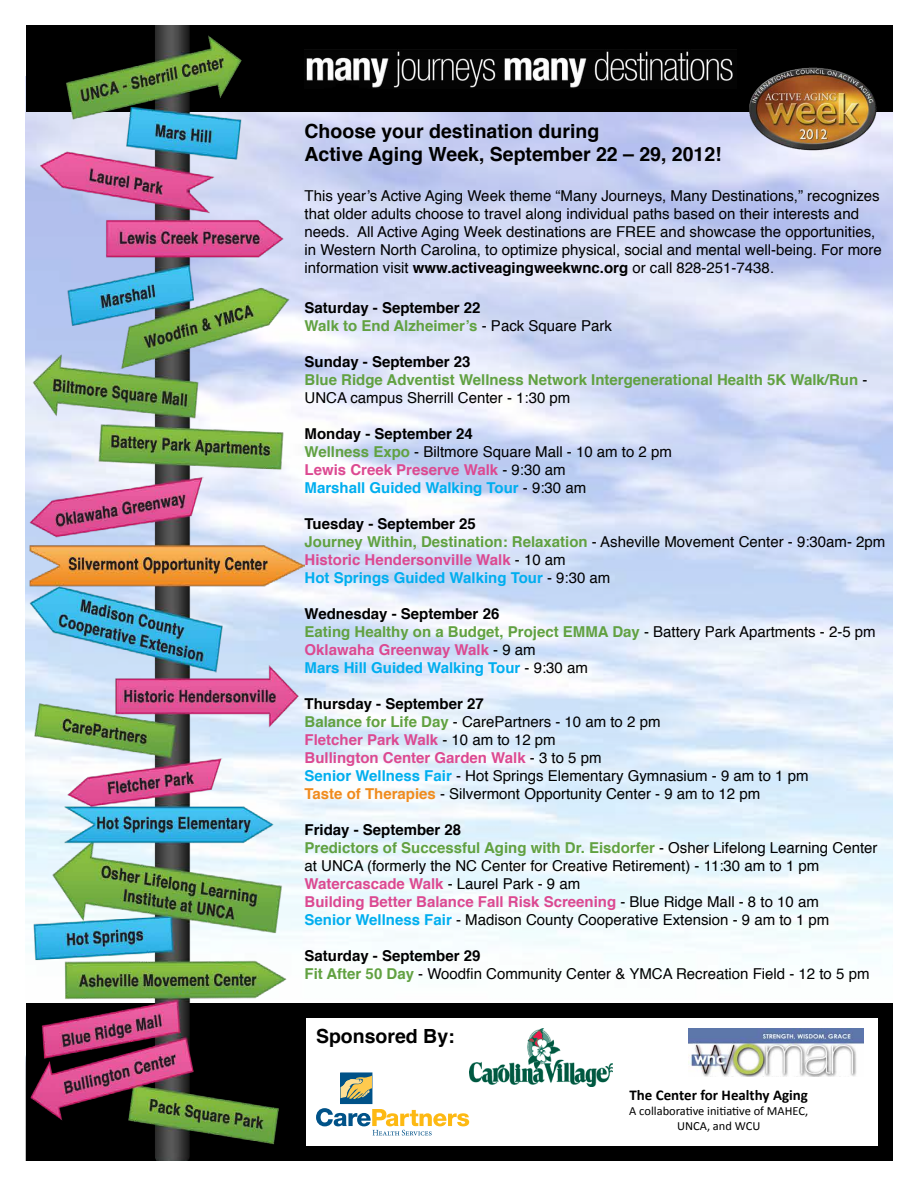
<style>
.page{position:relative;width:918px;height:1188px;background:#fff}
.page>*{position:absolute;margin:0;border:0;box-sizing:border-box;transform-origin:0 0}
.t1{font:700 19.5px/23.4px "Helvetica";color:#000}
.t2{font:15px/18px "Helvetica";color:#000}
.t3{font:700 15px/18px "Helvetica";color:#61a141}
.t4{font:700 15px/18px "Helvetica";color:#000}
.t5{font:700 15px "Calibri";color:#000}
.t6{font:12.45px/15px "Calibri";color:#000;text-align:center}
.s1{font-weight:700}
.s2{color:#61a141}
.s3{font-weight:400}
.s4{color:#000}
.s5{font-weight:400;color:#000}
.s6{font-weight:700;color:#61a141}
.s7{font-weight:700;color:#dc4991}
.s8{font-weight:700;color:#00aeef}
.s9{font-weight:700;color:#f08b1d}
</style>
<div class="page">
<img style="left:305px;top:112px;width:587px;height:892px">
<div style="left:27px;top:26px;width:866px;height:86px;background:#000"></div>
<img style="left:305px;top:49px;width:432px;height:39px">
<img style="left:744px;top:67px;width:139px;height:87px">
<div style="left:26px;top:1004px;width:866px;height:157px;background:#000"></div>
<img style="left:26px;top:26px;width:279px;height:1135px">
<div style="left:306px;top:1019px;width:571px;height:127px;background:#fff"></div>
<img style="left:689px;top:1029px;width:175px;height:47px">
<img style="left:469px;top:1029px;width:144px;height:57px">
<div style="left:341px;top:1073px;width:31px;height:31px;background:#005288"></div>
<div style="left:340px;top:1073px;width:32px;height:31px;border:1px solid #005288"></div>
<svg style="left:341px;top:1076px;width:31px;height:23px"></svg>
<svg style="left:316px;top:1108px;width:153px;height:28px"></svg>
<h1 class="t1" style="left:305px;top:120px;width:419px">Choose your destination during<br>Active Aging Week, September 22 – 29, 2012!</h1>
<p class="t2" style="left:305px;top:187px;width:579px">This year’s Active Aging Week theme “Many Journeys, Many Destinations,” recognizes that older adults choose to travel along individual paths based on their interests and needs. All Active Aging Week destinations are FREE and showcase the opportunities, in Western North Carolina, to optimize physical, social and mental well-being. For more information visit <span class="s1">www.activeagingweekwnc.org</span> or call 828-251-7438.</p>
<p class="t4" style="left:305px;top:298px;width:309px">Saturday - September 22<br><span class="s2">Walk to End Alzheimer’s</span> <span class="s3">- Pack Square Park</span></p>
<p class="t3" style="left:305px;top:352px;width:564px"><span class="s4">Sunday - September 23<br></span>Blue Ridge Adventist Wellness Network Intergenerational Health 5K Walk/Run <span class="s5">-<br>UNCA campus Sherrill Center - 1:30 pm</span></p>
<p class="t2" style="left:305px;top:425px;width:369px"><span class="s1">Monday - September 24<br></span><span class="s6">Wellness Expo</span> - Biltmore Square Mall - 10 am to 2 pm <span class="s7">Lewis Creek Preserve Walk</span> - 9:30 am<br><span class="s8">Marshall Guided Walking Tour</span> - 9:30 am</p>
<p class="t2" style="left:305px;top:515px;width:582px"><span class="s1">Tuesday - September 25<br></span><span class="s6">Journey Within, Destination: Relaxation</span> - Asheville Movement Center - 9:30am- 2pm <span class="s7">Historic Hendersonville Walk</span> - 10 am<br><span class="s8">Hot Springs Guided Walking Tour</span> - 9:30 am</p>
<p class="t2" style="left:305px;top:605px;width:573px"><span class="s1">Wednesday - September 26<br></span><span class="s6">Eating Healthy on a Budget, Project EMMA Day</span> - Battery Park Apartments - 2-5 pm <span class="s7">Oklawaha Greenway Walk</span> - 9 am<br><span class="s8">Mars Hill Guided Walking Tour</span> - 9:30 am</p>
<p class="t2" style="left:305px;top:695px;width:506px"><span class="s1">Thursday - September 27<br></span><span class="s6">Balance for Life Day</span> - CarePartners - 10 am to 2 pm<br><span class="s7">Fletcher Park Walk</span> - 10 am to 12 pm<br><span class="s7">Bullington Center Garden Walk</span> - 3 to 5 pm<br><span class="s8">Senior Wellness Fair</span> - Hot Springs Elementary Gymnasium - 9 am to 1 pm <span class="s9">Taste of Therapies</span> - Silvermont Opportunity Center - 9 am to 12 pm</p>
<p class="t2" style="left:305px;top:821px;width:574px"><span class="s1">Friday - September 28<br></span><span class="s6">Predictors of Successful Aging with Dr. Eisdorfer</span> - Osher Lifelong Learning Center at UNCA (formerly the NC Center for Creative Retirement) - 11:30 am to 1 pm <span class="s7">Watercascade Walk</span> - Laurel Park - 9 am<br><span class="s7">Building Better Balance Fall Risk Screening</span> - Blue Ridge Mall - 8 to 10 am<br><span class="s8">Senior Wellness Fair</span> - Madison County Cooperative Extension - 9 am to 1 pm</p>
<p class="t2" style="left:305px;top:947px;width:566px"><span class="s1">Saturday - September 29<br></span><span class="s6">Fit After 50 Day</span> - Woodfin Community Center &amp; YMCA Recreation Field - 12 to 5 pm</p>
<h1 class="t1" style="left:316px;top:1025px;width:140px">Sponsored By:</h1>
<p class="t5" style="left:630px;top:1086px;width:180px">The Center for Healthy Aging</p>
<p class="t6" style="left:629px;top:1104px;width:180px">A collaborative initiative of MAHEC,<br>UNCA, and WCU</p>
</div>
